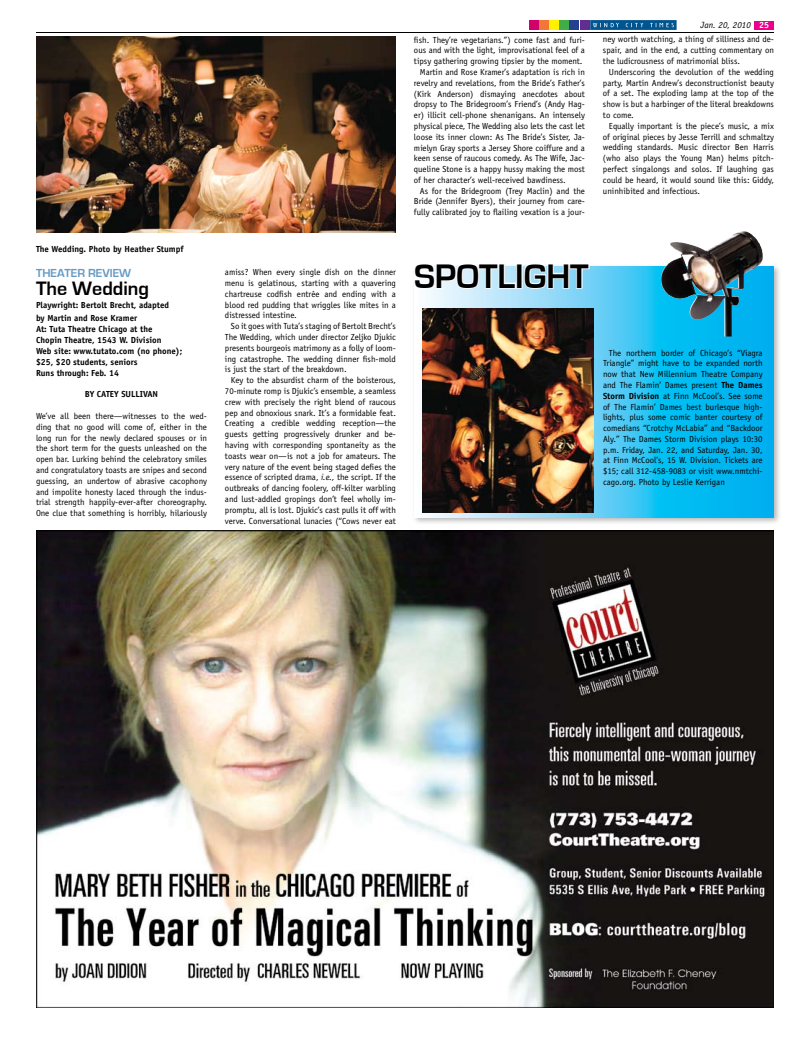
<style>
.page{position:relative;width:810px;height:1044px;background:#fff}
.page>*{position:absolute;margin:0;border:0;box-sizing:border-box;transform-origin:0 0}
.t1{font:700 35px "Eurostile";color:#000}
.t2{font:700 20px "Eurostile";color:#000}
.t3{font:700 12px "Eurostile";color:#669cc4}
.t4{font:italic 9px "Officina Sans";color:#000}
.t5{font:8.8px/10.8px "Officina Sans";color:#000;text-align:justify}
.t6{font:700 8.8px/11px "Officina Sans";color:#000}
.s1{font-weight:700;font-style:normal;color:#fff}
.s2{font-style:italic}
.s3{font-weight:700}
</style>
<div class="page">
<svg style="left:590px;top:20px;width:87px;height:10px"></svg>
<div style="left:754px;top:21px;width:20px;height:8px;background:#ec008c"></div>
<div style="left:529px;top:20px;width:10px;height:10px;background:#d2006c"></div>
<div style="left:539px;top:20px;width:10px;height:10px;background:#f47636"></div>
<div style="left:549px;top:20px;width:10px;height:10px;background:#fff200"></div>
<div style="left:559px;top:20px;width:10px;height:10px;background:#41ad49"></div>
<div style="left:570px;top:20px;width:9px;height:10px;background:#25408f"></div>
<div style="left:580px;top:20px;width:10px;height:10px;background:#622d91"></div>
<hr style="left:36px;top:32px;width:738px;height:1px;background:#000">
<div style="left:411px;top:263px;width:378px;height:273px;background:#000;opacity:.3"></div>
<svg style="left:415px;top:267px;width:359px;height:251px;background:#30c1f0"></svg>
<svg style="left:413px;top:263px;width:104px;height:27px"></svg>
<div style="left:516px;top:263px;width:7px;height:26px;border:2px solid #fff"></div>
<svg style="left:523px;top:263px;width:68px;height:27px"></svg>
<img style="left:422px;top:308px;width:172px;height:204px">
<img style="left:661px;top:231px;width:81px;height:73px">
<img style="left:36px;top:36px;width:360px;height:197px">
<img style="left:36px;top:531px;width:738px;height:477px">
<p class="t6" style="left:36px;top:243px;width:149px">The Wedding. Photo by Heather Stumpf</p>
<p class="t3" style="left:36px;top:266px;width:97px">THEATER REVIEW</p>
<p class="t2" style="left:36px;top:277px;width:114px">The Wedding</p>
<p class="t6" style="left:36px;top:298px;width:135px;line-height:13px">Playwright: Bertolt Brecht, adapted by Martin and Rose Kramer</p>
<p class="t6" style="left:36px;top:323px;width:148px">At: Tuta Theatre Chicago at the<br>Chopin Theatre, 1543 W. Division<br>Web site: www.tutato.com (no phone); $25, $20 students, seniors<br>Runs through: Feb. 14</p>
<p class="t6" style="left:85px;top:389px;width:75px">BY CATEY SULLIVAN</p>
<p class="t5" style="left:36px;top:411px;width:173px">We’ve all been there—witnesses to the wed&shy;ding that no good will come of, either in the long run for the newly declared spouses or in the short term for the guests unleashed on the open bar. Lurking behind the celebratory smiles and congratulatory toasts are snipes and second guessing, an undertow of abrasive cacophony and impolite honesty laced through the indus&shy;trial strength happily-ever-after choreography.<br>One clue that something is horribly, hilariously</p>
<p class="t5" style="left:414px;top:34px;width:172px">fish. They’re vegetarians.”) come fast and furi-</p>
<p class="t5" style="left:414px;top:45px;width:173px">ous and with the light, improvisational feel of a</p>
<p class="t5" style="left:414px;top:56px;width:170px">tipsy gathering growing tipsier by the moment.</p>
<p class="t5" style="left:420px;top:67px;width:167px">Martin and Rose Kramer’s adaptation is rich in</p>
<p class="t5" style="left:414px;top:77px;width:172px">revelry and revelations, from the Bride’s Father’s</p>
<p class="t5" style="left:414px;top:88px;width:173px">(Kirk Anderson) dismaying anecdotes about</p>
<p class="t5" style="left:414px;top:99px;width:172px">dropsy to The Bridegroom’s Friend’s (Andy Hag-</p>
<p class="t5" style="left:414px;top:110px;width:172px">er) illicit cell-phone shenanigans. An intensely</p>
<p class="t5" style="left:414px;top:121px;width:172px">physical piece, The Wedding also lets the cast let</p>
<p class="t5" style="left:414px;top:131px;width:173px">loose its inner clown: As The Bride’s Sister, Ja-</p>
<p class="t5" style="left:414px;top:142px;width:172px">mielyn Gray sports a Jersey Shore coiffure and a</p>
<p class="t5" style="left:414px;top:153px;width:172px">keen sense of raucous comedy. As The Wife, Jac-</p>
<p class="t5" style="left:414px;top:164px;width:173px">queline Stone is a happy hussy making the most</p>
<p class="t5" style="left:414px;top:175px;width:153px">of her character’s well-received bawdiness.</p>
<p class="t5" style="left:420px;top:185px;width:166px">As for the Bridegroom (Trey Maclin) and the</p>
<p class="t5" style="left:414px;top:196px;width:172px">Bride (Jennifer Byers), their journey from care-</p>
<p class="t5" style="left:414px;top:207px;width:172px">fully calibrated joy to flailing vexation is a jour-</p>
<p class="t4" style="left:701px;top:19px;width:70px">Jan. 20, 2010 <span class="s1">25</span></p>
<p class="t5" style="left:603px;top:34px;width:173px">ney worth watching, a thing of silliness and de-</p>
<p class="t5" style="left:603px;top:45px;width:173px">spair, and in the end, a cutting commentary on</p>
<p class="t5" style="left:603px;top:56px;width:138px">the ludicrousness of matrimonial bliss.</p>
<p class="t5" style="left:609px;top:67px;width:167px">Underscoring the devolution of the wedding</p>
<p class="t5" style="left:603px;top:77px;width:173px">party, Martin Andrew’s deconstructionist beauty</p>
<p class="t5" style="left:603px;top:88px;width:172px">of a set. The exploding lamp at the top of the</p>
<p class="t5" style="left:603px;top:99px;width:173px">show is but a harbinger of the literal breakdowns</p>
<p class="t5" style="left:603px;top:110px;width:32px">to come.</p>
<p class="t5" style="left:609px;top:121px;width:167px">Equally important is the piece’s music, a mix</p>
<p class="t5" style="left:603px;top:131px;width:172px">of original pieces by Jesse Terrill and schmaltzy</p>
<p class="t5" style="left:603px;top:142px;width:172px">wedding standards. Music director Ben Harris</p>
<p class="t5" style="left:603px;top:153px;width:172px">(who also plays the Young Man) helms pitch-</p>
<p class="t5" style="left:603px;top:164px;width:173px">perfect singalongs and solos. If laughing gas</p>
<p class="t5" style="left:603px;top:175px;width:172px">could be heard, it would sound like this: Giddy,</p>
<p class="t5" style="left:603px;top:185px;width:99px">uninhibited and infectious.</p>
<p class="t5" style="left:225px;top:267px;width:172px">amiss? When every single dish on the dinner</p>
<p class="t5" style="left:225px;top:278px;width:173px">menu is gelatinous, starting with a quavering</p>
<p class="t5" style="left:225px;top:289px;width:172px">chartreuse codfish entrée and ending with a</p>
<p class="t5" style="left:225px;top:299px;width:172px">blood red pudding that wriggles like mites in a</p>
<p class="t5" style="left:225px;top:310px;width:73px">distressed intestine.</p>
<p class="t5" style="left:231px;top:321px;width:167px">So it goes with Tuta’s staging of Bertolt Brecht’s</p>
<p class="t5" style="left:225px;top:332px;width:172px">The Wedding, which under director Zeljko Djukic</p>
<p class="t5" style="left:225px;top:343px;width:172px">presents bourgeois matrimony as a folly of loom-</p>
<p class="t5" style="left:225px;top:353px;width:172px">ing catastrophe. The wedding dinner fish-mold</p>
<p class="t5" style="left:225px;top:364px;width:123px">is just the start of the breakdown.</p>
<p class="t5" style="left:231px;top:375px;width:167px">Key to the absurdist charm of the boisterous,</p>
<p class="t5" style="left:225px;top:386px;width:172px">70-minute romp is Djukic’s ensemble, a seamless</p>
<p class="t5" style="left:225px;top:397px;width:172px">crew with precisely the right blend of raucous</p>
<p class="t5" style="left:225px;top:407px;width:172px">pep and obnoxious snark. It’s a formidable feat.</p>
<p class="t5" style="left:225px;top:418px;width:173px">Creating a credible wedding reception—the</p>
<p class="t5" style="left:225px;top:429px;width:172px">guests getting progressively drunker and be-</p>
<p class="t5" style="left:225px;top:440px;width:172px">having with corresponding spontaneity as the</p>
<p class="t5" style="left:225px;top:450px;width:172px">toasts wear on—is not a job for amateurs. The</p>
<p class="t5" style="left:225px;top:461px;width:172px">very nature of the event being staged defies the</p>
<p class="t5" style="left:225px;top:472px;width:173px">essence of scripted drama, <span class="s2">i.e.,</span> the script. If the</p>
<p class="t5" style="left:225px;top:483px;width:173px">outbreaks of dancing foolery, off-kilter warbling</p>
<p class="t5" style="left:225px;top:494px;width:173px">and lust-addled gropings don’t feel wholly im-</p>
<p class="t5" style="left:225px;top:504px;width:172px">promptu, all is lost. Djukic’s cast pulls it off with</p>
<p class="t5" style="left:225px;top:515px;width:172px">verve. Conversational lunacies (“Cows never eat</p>
<p class="t1" style="left:414px;top:257px;width:176px">SPOTLIGHT</p>
<p class="t5" style="left:603px;top:347px;width:161px;text-indent:6px">The northern border of Chicago’s “Viagra Triangle” might have to be expanded north now that New Millennium Theatre Company and The Flamin’ Dames present <span class="s3">The Dames Storm Division</span> at Finn McCool’s. See some of The Flamin’ Dames best burlesque high&shy;lights, plus some comic banter courtesy of comedians “Crotchy McLabia” and “Backdoor Aly.” The Dames Storm Division plays 10:30 p.m. Friday, Jan. 22, and Saturday, Jan. 30, at Finn McCool’s, 15 W. Division. Tickets are $15; call 312-458-9083 or visit www.nmtchi&shy;cago.org. Photo by Leslie Kerrigan</p>
</div>
